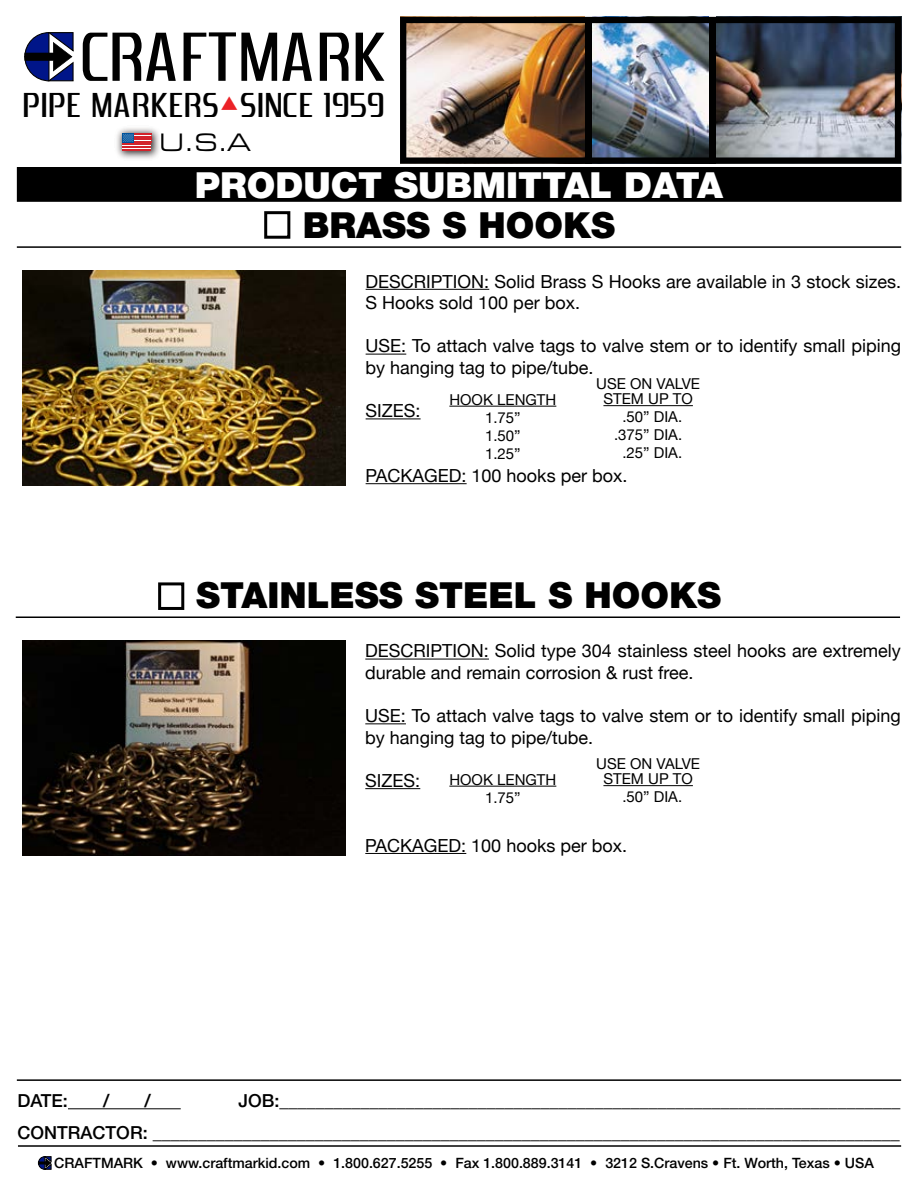
<style>
.page{position:relative;width:918px;height:1188px;background:#fff}
.page>*{position:absolute;margin:0;border:0;box-sizing:border-box;transform-origin:0 0}
.t1{font:72.9px "Zrnic";color:#010101}
.t2{font:36.45px "Zrnic";letter-spacing:.01em;color:#010101}
.t3{font:900 36px "Helvetica Neue";color:#000}
.t4{font:900 36px "Helvetica Neue";color:#fff}
.t5{font:26.25px "Eurostile Extended Roman DTC";color:#010101}
.t6{font:18px/21.6px "Helvetica Neue";color:#000}
.t7{font:500 18px/31.5px "Helvetica Neue";color:#000;text-align:right}
.t8{font:15px/18px "Helvetica Neue";color:#000;text-align:center}
.t9{font:500 14.25px "Helvetica Neue";color:#000}
.s1{font-family:"Zekton Free";color:#eb2227}
</style>
<div class="page">
<svg style="left:24px;top:32px;width:50px;height:49px"></svg>
<img style="left:400px;top:17px;width:501px;height:147px">
<img style="left:117px;top:128px;width:42px;height:31px">
<svg style="left:122px;top:133px;width:29px;height:17px"></svg>
<img style="left:23px;top:270px;width:322px;height:216px">
<div style="left:18px;top:168px;width:883px;height:33px;background:#000"></div>
<div style="left:17px;top:167px;width:885px;height:35px;border:2px solid #000"></div>
<hr style="left:18px;top:1145px;width:883px;height:2px;background:#000">
<hr style="left:68px;top:1108px;width:113px;height:1px;background:#000">
<svg style="left:38px;top:1156px;width:14px;height:14px"></svg>
<hr style="left:17px;top:1079px;width:884px;height:2px;background:#000">
<hr style="left:17px;top:246px;width:884px;height:2px;background:#000">
<hr style="left:16px;top:616px;width:884px;height:2px;background:#000">
<hr style="left:366px;top:289px;width:123px;height:1px;background:#000">
<hr style="left:366px;top:354px;width:40px;height:1px;background:#000">
<hr style="left:366px;top:418px;width:55px;height:1px;background:#000">
<hr style="left:366px;top:483px;width:101px;height:1px;background:#000">
<img style="left:22px;top:640px;width:323px;height:216px">
<hr style="left:365px;top:659px;width:124px;height:1px;background:#000">
<hr style="left:365px;top:723px;width:41px;height:1px;background:#000">
<hr style="left:365px;top:788px;width:55px;height:1px;background:#000">
<hr style="left:365px;top:853px;width:101px;height:1px;background:#000">
<hr style="left:449px;top:406px;width:107px;height:1px;background:#000">
<hr style="left:449px;top:786px;width:107px;height:1px;background:#000">
<hr style="left:603px;top:405px;width:90px;height:1px;background:#000">
<hr style="left:603px;top:785px;width:90px;height:1px;background:#000">
<div style="left:264px;top:211px;width:26px;height:28px;border:3px solid #000"></div>
<div style="left:158px;top:582px;width:26px;height:28px;border:3px solid #000"></div>
<h1 class="t1" style="left:80px;top:22px;width:307px">CRAFTMARK</h1>
<h2 class="t2" style="left:23px;top:87px;width:364px">PIPE MARKERS<span class="s1">•</span>SINCE 1959</h2>
<h3 class="t5" style="left:159px;top:128px;width:93px">U.S.A</h3>
<h3 class="t4" style="left:195px;top:164px;width:530px">PRODUCT SUBMITTAL DATA</h3>
<h3 class="t3" style="left:303px;top:204px;width:314px">BRASS S HOOKS</h3>
<p class="t6" style="left:366px;top:271px;width:537px">DESCRIPTION: Solid Brass S Hooks are available in 3 stock sizes.<br>S Hooks sold 100 per box.</p>
<p class="t6" style="left:366px;top:336px;width:537px">USE: To attach valve tags to valve stem or to identify small piping by hanging tag to pipe/tube.</p>
<p class="t6" style="left:366px;top:401px;width:56px">SIZES:</p>
<p class="t8" style="left:596px;top:377px;width:105px;line-height:15px">USE ON VALVE<br>STEM UP TO</p>
<p class="t8" style="left:614px;top:409px;width:70px">.50” DIA. .375” DIA. .25” DIA.</p>
<p class="t8" style="left:449px;top:391px;width:108px">HOOK LENGTH<br>1.75”<br>1.50”<br>1.25”</p>
<p class="t6" style="left:366px;top:466px;width:263px">PACKAGED: 100 hooks per box.</p>
<h3 class="t3" style="left:196px;top:574px;width:526px">STAINLESS STEEL S HOOKS</h3>
<p class="t6" style="left:365px;top:641px;width:537px">DESCRIPTION: Solid type 304 stainless steel hooks are extremely durable and remain corrosion &amp; rust free.</p>
<p class="t6" style="left:365px;top:706px;width:537px">USE: To attach valve tags to valve stem or to identify small piping by hanging tag to pipe/tube.</p>
<p class="t6" style="left:365px;top:771px;width:56px">SIZES:</p>
<p class="t8" style="left:596px;top:757px;width:105px;line-height:15px">USE ON VALVE<br>STEM UP TO</p>
<p class="t8" style="left:622px;top:789px;width:61px">.50” DIA.</p>
<p class="t8" style="left:449px;top:771px;width:108px">HOOK LENGTH<br>1.75”</p>
<p class="t6" style="left:365px;top:835px;width:263px">PACKAGED: 100 hooks per box.</p>
<p class="t7" style="left:18px;top:1085px;width:885px">JOB:_____________________________________________________________________<br>CONTRACTOR: ___________________________________________________________________________________</p>
<p class="t9" style="left:54px;top:1154px;width:821px">CRAFTMARK • www.craftmarkid.com • 1.800.627.5255 • Fax 1.800.889.3141 • 3212 S.Cravens • Ft. Worth, Texas • USA</p>
<p class="t7" style="left:18px;top:1085px;width:52px">DATE:</p>
<p class="t7" style="left:103px;top:1085px;width:8px">/</p>
<p class="t7" style="left:144px;top:1085px;width:8px">/</p>
</div>
